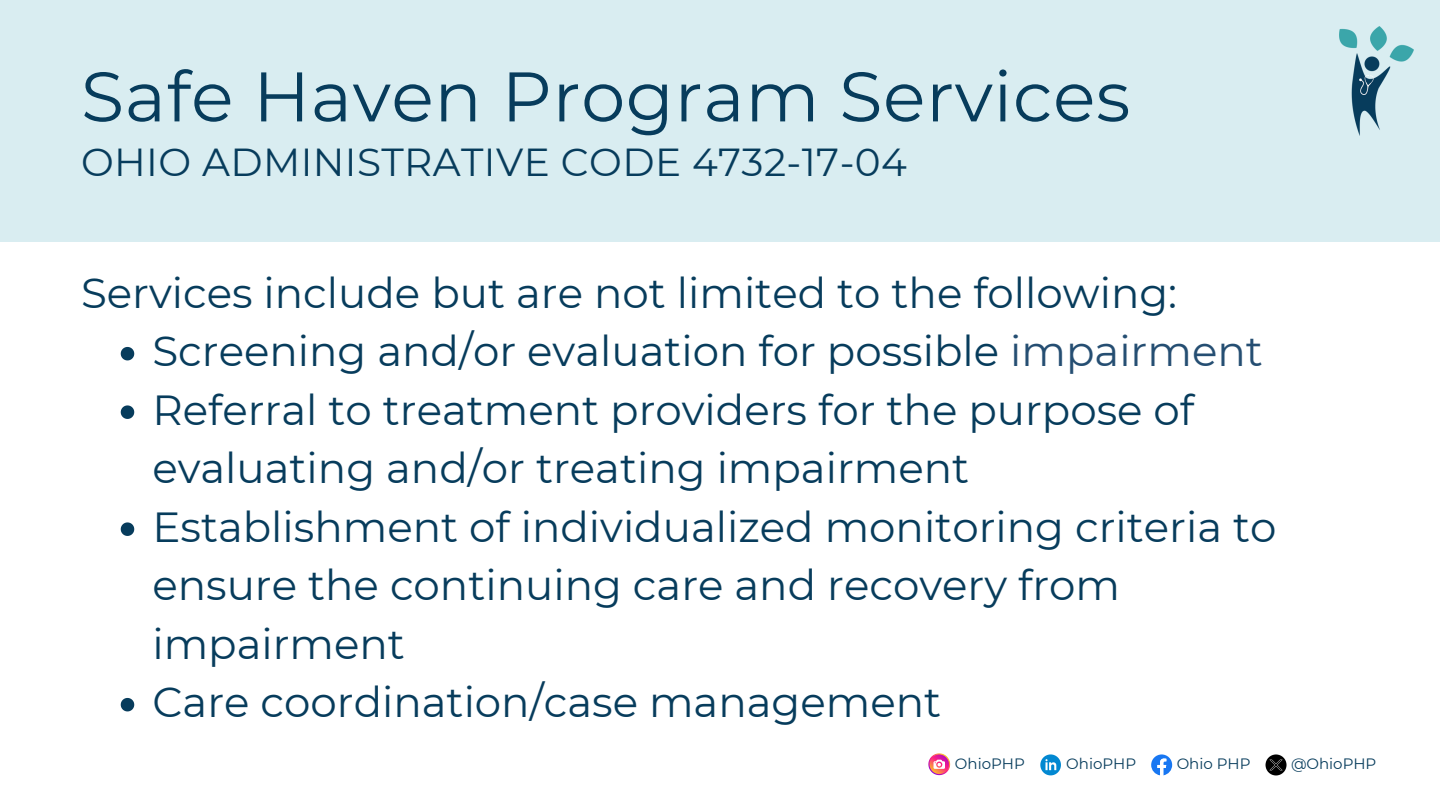
<style>
.page{position:relative;width:1440px;height:810px;background:#fff}
.page>*{position:absolute;margin:0;border:0;box-sizing:border-box;transform-origin:0 0}
.t1{font:70px "Montserrat";letter-spacing:.01em;color:#073c5c}
.t2{font:42px/58.5px "Montserrat";color:#073c5c}
.t3{font:39px "Montserrat";letter-spacing:.01em;color:#073c5c}
.t4{font:15px "Montserrat";color:#073c5c}
.s1{color:#254e72}
</style>
<div class="page">
<svg style="left:121px;top:347px;width:13px;height:13px"></svg>
<svg style="left:121px;top:405px;width:13px;height:14px"></svg>
<svg style="left:121px;top:522px;width:13px;height:14px"></svg>
<svg style="left:121px;top:698px;width:13px;height:13px"></svg>
<div style="left:0;top:0;width:1440px;height:242px;background:#d9edf1"></div>
<svg style="left:1151px;top:754px;width:21px;height:21px"></svg>
<svg style="left:1040px;top:754px;width:21px;height:21px"></svg>
<svg style="left:1266px;top:754px;width:21px;height:21px"></svg>
<svg style="left:928px;top:753px;width:22px;height:22px"></svg>
<img style="left:1340px;top:26px;width:73px;height:110px">
<p class="t1" style="left:81px;top:54px;width:1051px">Safe Haven Program Services</p>
<p class="t3" style="left:81px;top:138px;width:827px">OHIO ADMINISTRATIVE CODE 4732-17-04</p>
<h1 class="t2" style="left:81px;top:264px;width:1098px">Services include but are not limited to the following:</h1>
<h2 class="t2" style="left:152px;top:322px;width:1112px">Screening and/or evaluation for possible <span class="s1">impairment</span></h2>
<p class="t2" style="left:152px;top:381px;width:1043px">Referral to treatment providers for the purpose of evaluating and/or treating impairment</p>
<h3 class="t2" style="left:152px;top:498px;width:1126px">Establishment of individualized monitoring criteria to ensure the continuing care and recovery from impairment</h3>
<p class="t2" style="left:152px;top:673px;width:790px">Care coordination/case management</p>
<p class="t4" style="left:955px;top:755px;width:71px">OhioPHP</p>
<p class="t4" style="left:1066px;top:755px;width:71px">OhioPHP</p>
<p class="t4" style="left:1177px;top:755px;width:75px">Ohio PHP</p>
<p class="t4" style="left:1291px;top:755px;width:87px">@OhioPHP</p>
</div>
